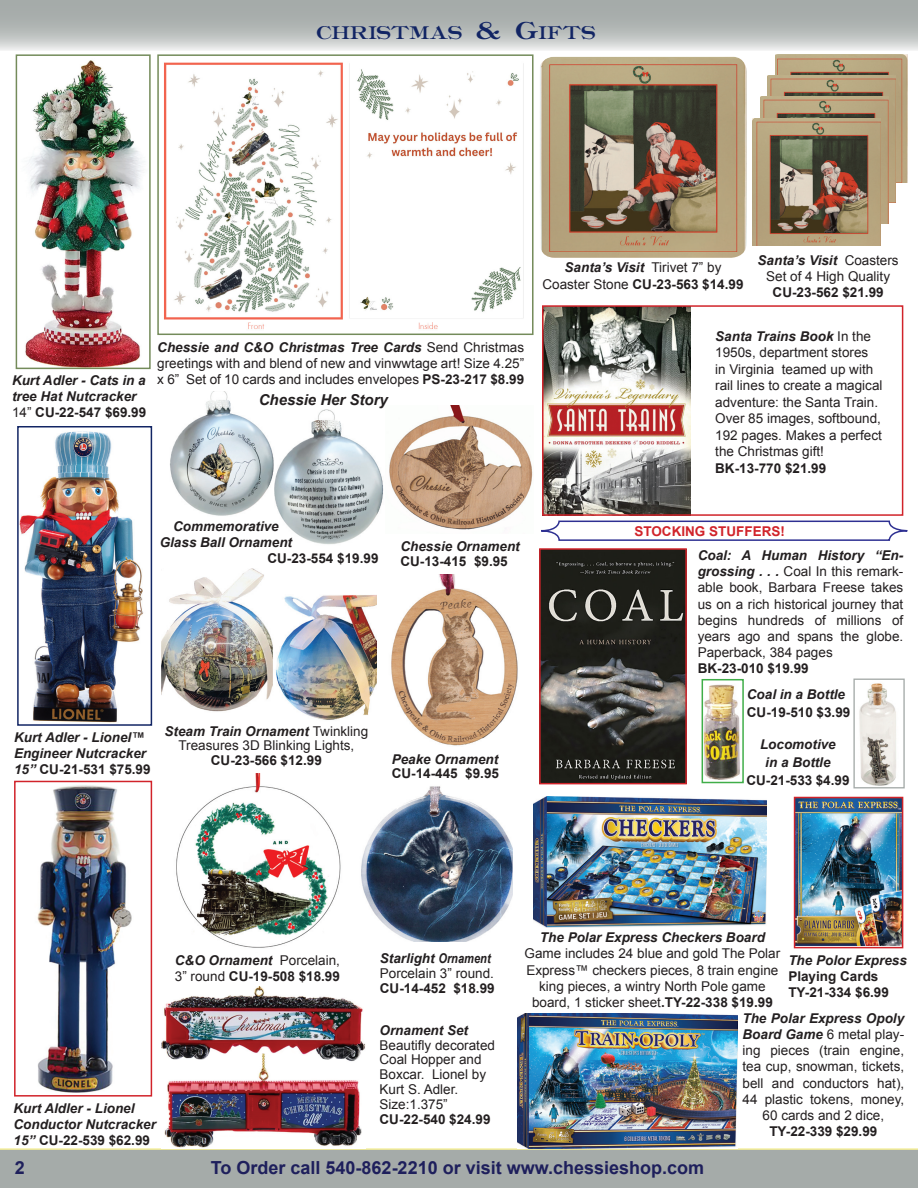
<style>
.page{position:relative;width:918px;height:1188px;background:#fff}
.page>*{position:absolute;margin:0;border:0;box-sizing:border-box;transform-origin:0 0}
.t1{font:25.5px "Chesapeake Roman";color:#122564}
.t2{font:700 18px "Arial";color:#1e1f5c}
.t3{font:italic 700 15px "Arial";color:#231f20}
.t4{font:13.5px/16.2px "Arial";color:#231f20;text-align:center}
.t5{font:italic 700 13.5px/16.2px "Arial";color:#231f20}
.t6{font:700 13.5px/16.2px "Arial";color:#231f20}
.t7{font:700 13.5px "Arial";color:#d1232a}
.s1{font-weight:400;font-style:normal}
.s2{font-style:normal}
.s3{font-weight:700;font-style:italic}
.s4{font-weight:700}
.s5{font-family:"Arial Narrow";font-weight:700;font-style:italic}
</style>
<div class="page">
<div style="left:0;top:1148px;width:918px;height:40px;background:#a5aba9"></div>
<svg style="left:0;top:0;width:918px;height:50px;background:#b7bcba"></svg>
<img style="left:361px;top:786px;width:152px;height:155px">
<img style="left:391px;top:575px;width:127px;height:171px">
<img style="left:389px;top:406px;width:144px;height:124px">
<img style="left:545px;top:308px;width:145px;height:205px">
<div style="left:542px;top:305px;width:361px;height:211px;border:2px solid #d1232a"></div>
<img style="left:176px;top:773px;width:165px;height:175px">
<img style="left:20px;top:431px;width:124px;height:292px">
<div style="left:17px;top:426px;width:135px;height:300px;border:2px solid #122564"></div>
<img style="left:797px;top:800px;width:103px;height:145px">
<div style="left:794px;top:797px;width:109px;height:151px;border:2px solid #d1232a"></div>
<img style="left:37px;top:785px;width:95px;height:308px">
<div style="left:14px;top:781px;width:138px;height:316px;border:2px solid #d1232a"></div>
<img style="left:859px;top:683px;width:37px;height:103px">
<div style="left:853px;top:679px;width:52px;height:109px;border:1px solid #a5aba9"></div>
<img style="left:705px;top:684px;width:35px;height:96px">
<div style="left:702px;top:679px;width:42px;height:104px;border:2px solid #40ae49"></div>
<img style="left:540px;top:56px;width:207px;height:202px">
<img style="left:161px;top:986px;width:205px;height:162px">
<img style="left:517px;top:1013px;width:220px;height:135px">
<img style="left:533px;top:797px;width:233px;height:131px">
<img style="left:170px;top:391px;width:214px;height:154px">
<img style="left:25px;top:60px;width:120px;height:306px">
<div style="left:16px;top:54px;width:135px;height:315px;border:2px solid #748b5a"></div>
<img style="left:542px;top:551px;width:142px;height:230px">
<div style="left:539px;top:548px;width:148px;height:236px;border:2px solid #d1232a"></div>
<img style="left:164px;top:62px;width:360px;height:267px">
<div style="left:157px;top:54px;width:377px;height:281px;border:2px solid #748b5a"></div>
<img style="left:776px;top:55px;width:132px;height:127px">
<img style="left:767px;top:75px;width:129px;height:127px">
<svg style="left:541px;top:520px;width:367px;height:21px"></svg>
<img style="left:161px;top:568px;width:216px;height:152px">
<img style="left:760px;top:96px;width:128px;height:128px">
<img style="left:753px;top:118px;width:128px;height:128px">
<h1 class="t1" style="left:317px;top:19px;width:280px">christmas &amp; Gifts</h1>
<p class="t5" style="left:12px;top:372px;width:136px">Kurt Adler - Cats in a tree Hat Nutcracker<br><span class="s1">14”</span> <span class="s2">CU-22-547 $69.99</span></p>
<p class="t4" style="left:157px;top:339px;width:368px;text-align:justify"><span class="s3">Chessie and C&amp;O Christmas Tree Cards</span> Send Christmas greetings with and blend of new and vinwwtage art! Size 4.25” x 6” Set of 10 cards and includes envelopes <span class="s4">PS-23-217 $8.99</span></p>
<p class="t3" style="left:259px;top:390px;width:131px">Chessie Her Story</p>
<p class="t5" style="left:160px;top:518px;width:134px;text-align:center">Commemorative<br>Glass Ball Ornament</p>
<p class="t6" style="left:267px;top:551px;width:113px">CU-23-554 $19.99</p>
<p class="t5" style="left:400px;top:539px;width:121px">Chessie Ornament</p>
<p class="t6" style="left:400px;top:553px;width:109px">CU-13-415 $9.95</p>
<p class="t5" style="left:14px;top:729px;width:138px">Kurt Adler - Lionel™<br>Engineer Nutcracker<br>15” <span class="s2">CU-21-531 $75.99</span></p>
<p class="t4" style="left:165px;top:724px;width:205px;line-height:14.2px"><span class="s3">Steam Train Ornament</span> Twinkling<br>Treasures 3D Blinking Lights,</p>
<p class="t6" style="left:211px;top:752px;width:113px">CU-23-566 $12.99</p>
<p class="t5" style="left:392px;top:752px;width:108px">Peake Ornament</p>
<p class="t6" style="left:392px;top:766px;width:109px">CU-14-445 $9.95</p>
<p class="t4" style="left:542px;top:260px;width:203px"><span class="s3">Santa’s Visit</span> Tirivet 7” by<br>Coaster Stone <span class="s4">CU-23-563 $14.99</span></p>
<p class="t4" style="left:758px;top:252px;width:143px"><span class="s3">Santa’s Visit</span> Coasters<br>Set of 4 High Quality</p>
<p class="t6" style="left:773px;top:285px;width:113px">CU-23-562 $21.99</p>
<p class="t4" style="left:715px;top:328px;width:169px;text-align:left"><span class="s3">Santa Trains Book</span> In the<br>1950s, department stores<br>in Virginia teamed up with rail lines to create a magical adventure: the Santa Train.<br>Over 85 images, softbound,<br>192 pages. Makes a perfect the Christmas gift!</p>
<p class="t6" style="left:715px;top:460px;width:113px">BK-13-770 $21.99</p>
<p class="t7" style="left:634px;top:522px;width:152px">STOCKING STUFFERS!</p>
<p class="t4" style="left:698px;top:547px;width:207px;text-align:justify"><span class="s3">Coal: A Human History “En&shy;grossing . . .</span> Coal In this remark&shy;able book, Barbara Freese takes us on a rich historical journey that begins hundreds of millions of years ago and spans the globe.<br>Paperback, 384 pages</p>
<p class="t6" style="left:698px;top:661px;width:113px">BK-23-010 $19.99</p>
<p class="t5" style="left:747px;top:687px;width:100px">Coal in a Bottle</p>
<p class="t6" style="left:747px;top:705px;width:105px">CU-19-510 $3.99</p>
<p class="t5" style="left:760px;top:736px;width:77px;line-height:18px;text-align:center">Locomotive in a Bottle</p>
<p class="t6" style="left:746px;top:773px;width:105px">CU-21-533 $4.99</p>
<p class="t4" style="left:175px;top:952px;width:167px;text-align:left"><span class="s3">C&amp;O Ornament</span> Porcelain,<br>3” round <span class="s4">CU-19-508 $18.99</span></p>
<p class="t5" style="left:14px;top:1101px;width:144px">Kurt Aldler - Lionel<br>Conductor Nutcracker<br>15” <span class="s2">CU-22-539 $62.99</span></p>
<p class="t4" style="left:380px;top:951px;width:116px;line-height:14.9px;text-align:left"><span class="s3">Starlight</span> <span class="s5">Ornament<br></span>Porcelain 3” round.</p>
<p class="t6" style="left:380px;top:981px;width:116px">CU-14-452 $18.99</p>
<p class="t5" style="left:380px;top:1022px;width:90px">Ornament Set</p>
<p class="t4" style="left:380px;top:1038px;width:117px;line-height:14.9px;text-align:left">Beautifly decorated<br>Coal Hopper and<br>Boxcar. Lionel by<br>Kurt S. Adler.<br>Size:1.375”</p>
<p class="t6" style="left:380px;top:1111px;width:113px">CU-22-540 $24.99</p>
<p class="t5" style="left:540px;top:930px;width:227px">The Polar Express Checkers Board</p>
<p class="t4" style="left:525px;top:946px;width:257px">Game includes 24 blue and gold The Polar Express™ checkers pieces, 8 train engine king pieces, a wintry North Pole game board, 1 sticker sheet<span class="s4">.TY-22-338 $19.99</span></p>
<p class="t5" style="left:788px;top:953px;width:120px">The Polor Express</p>
<p class="t6" style="left:788px;top:969px;width:102px">Playing Cards<br>TY-21-334 $6.99</p>
<p class="t4" style="left:742px;top:1010px;width:163px"><span class="s3">The Polar Express Opoly<br>Board Game</span> 6 metal play&shy;ing pieces (train engine, tea cup, snowman, tickets, bell and conductors hat),<br>44 plastic tokens, money,<br>60 cards and 2 dice,</p>
<p class="t6" style="left:769px;top:1124px;width:110px">TY-22-339 $29.99</p>
<h2 class="t2" style="left:15px;top:1156px;width:12px">2</h2>
<h2 class="t2" style="left:211px;top:1156px;width:495px">To Order call 540-862-2210 or visit www.chessieshop.com</h2>
</div>
